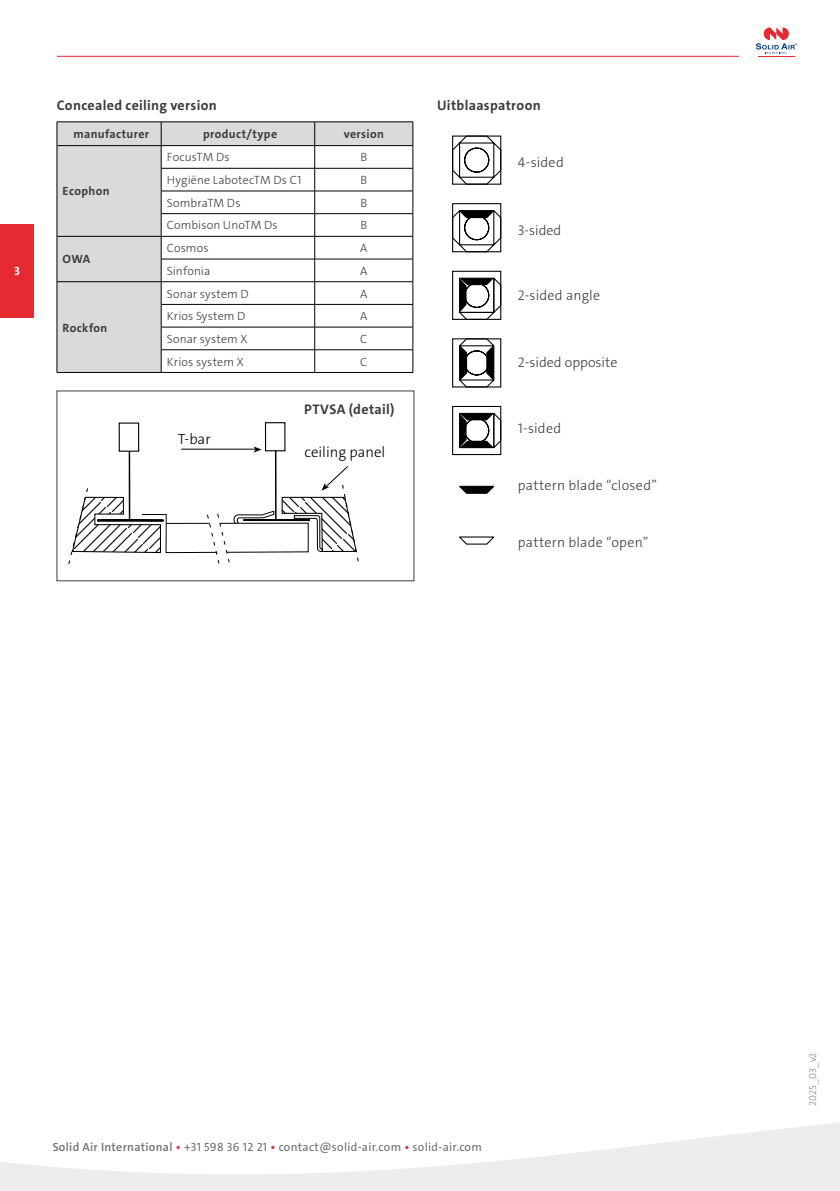
<style>
.page{position:relative;width:840px;height:1191px;background:#fff}
.page>*{position:absolute;margin:0;border:0;box-sizing:border-box;transform-origin:0 0}
.t1{font:300 14.8px "The Sans C4 s";color:#000}
.t2{font:300 14px "The Sans C4 s";letter-spacing:.015em;color:#3c3c3b}
.t3{font:700 14px "The Sans C4 s";letter-spacing:.02em;color:#3c3c3b}
.t4{font:300 12px "The Sans C4 s";letter-spacing:.01em;color:#3c3c3b}
.t5{font:12px "The Sans C4 s";letter-spacing:.025em;color:#706f6f}
.t6{font:700 12px "The Sans C4 s";letter-spacing:.03em;color:#3c3c3b}
.t7{font:700 12px "The Sans C4 s";color:#fff}
.t8{font:300 10px "The Sans C4 s";color:#878787}
.s1{font-weight:600}
.s2{font-weight:600;color:#e62a32}
</style>
<div class="page">
<div style="left:0;top:224px;width:34px;height:93px;background:#e62a32"></div>
<hr style="left:57px;top:56px;width:681px;height:1px;background:#e62a32">
<hr style="left:757px;top:56px;width:37px;height:1px;background:#e62a32">
<svg style="left:755px;top:27px;width:41px;height:27px"></svg>
<svg style="left:0;top:1123px;width:839px;height:68px"></svg>
<svg style="left:58px;top:122px;width:354px;height:250px"></svg>
<hr style="left:57px;top:121px;width:104px;height:1px;background:#000">
<hr style="left:161px;top:121px;width:153px;height:1px;background:#000">
<hr style="left:314px;top:121px;width:99px;height:1px;background:#000">
<hr style="left:161px;top:168px;width:153px;height:1px;background:#000">
<hr style="left:314px;top:168px;width:99px;height:1px;background:#000">
<hr style="left:161px;top:191px;width:153px;height:1px;background:#000">
<hr style="left:314px;top:191px;width:99px;height:1px;background:#000">
<hr style="left:161px;top:213px;width:153px;height:1px;background:#000">
<hr style="left:314px;top:213px;width:99px;height:1px;background:#000">
<hr style="left:57px;top:236px;width:104px;height:1px;background:#000">
<hr style="left:161px;top:236px;width:153px;height:1px;background:#000">
<hr style="left:314px;top:236px;width:99px;height:1px;background:#000">
<hr style="left:161px;top:259px;width:153px;height:1px;background:#000">
<hr style="left:314px;top:259px;width:99px;height:1px;background:#000">
<hr style="left:57px;top:281px;width:104px;height:1px;background:#000">
<hr style="left:161px;top:281px;width:153px;height:1px;background:#000">
<hr style="left:314px;top:281px;width:99px;height:1px;background:#000">
<hr style="left:161px;top:304px;width:153px;height:1px;background:#000">
<hr style="left:314px;top:304px;width:99px;height:1px;background:#000">
<hr style="left:161px;top:327px;width:153px;height:1px;background:#000">
<hr style="left:314px;top:327px;width:99px;height:1px;background:#000">
<svg style="left:57px;top:122px;width:1px;height:250px"></svg>
<hr style="left:161px;top:349px;width:153px;height:1px;background:#000">
<svg style="left:161px;top:122px;width:1px;height:250px"></svg>
<hr style="left:314px;top:349px;width:99px;height:1px;background:#000">
<svg style="left:314px;top:122px;width:1px;height:250px"></svg>
<svg style="left:412px;top:122px;width:1px;height:250px"></svg>
<hr style="left:57px;top:372px;width:104px;height:1px;background:#000">
<hr style="left:161px;top:372px;width:153px;height:1px;background:#000">
<hr style="left:314px;top:372px;width:99px;height:1px;background:#000">
<hr style="left:57px;top:145px;width:104px;height:1px;background:#000">
<hr style="left:161px;top:145px;width:153px;height:1px;background:#000">
<hr style="left:314px;top:145px;width:98px;height:1px;background:#000">
<svg style="left:452px;top:135px;width:49px;height:50px"></svg>
<svg style="left:452px;top:203px;width:49px;height:252px"></svg>
<div style="left:459px;top:413px;width:35px;height:35px;border:1px solid #000"></div>
<svg style="left:459px;top:485px;width:36px;height:9px"></svg>
<svg style="left:459px;top:536px;width:36px;height:9px"></svg>
<div style="left:265px;top:422px;width:20px;height:29px;border:1px solid #000"></div>
<hr style="left:275px;top:450px;width:1px;height:70px;background:#000">
<hr style="left:181px;top:449px;width:76px;height:1px;background:#000">
<svg style="left:253px;top:446px;width:8px;height:6px"></svg>
<div style="left:119px;top:422px;width:20px;height:30px;border:1px solid #000"></div>
<hr style="left:129px;top:451px;width:1px;height:69px;background:#000">
<svg style="left:68px;top:465px;width:291px;height:100px"></svg>
<p class="t7" style="left:14px;top:263px;width:7px">3</p>
<p class="t3" style="left:57px;top:96px;width:161px">Concealed ceiling version</p>
<p class="t3" style="left:437px;top:96px;width:105px">Uitblaaspatroon</p>
<p class="t6" style="left:73px;top:126px;width:77px">manufacturer</p>
<p class="t6" style="left:203px;top:126px;width:75px">product/type</p>
<p class="t6" style="left:343px;top:126px;width:42px">version</p>
<p class="t6" style="left:63px;top:184px;width:48px">Ecophon</p>
<p class="t6" style="left:63px;top:252px;width:29px">OWA</p>
<p class="t6" style="left:63px;top:320px;width:46px">Rockfon</p>
<p class="t4" style="left:167px;top:150px;width:64px">FocusTM Ds</p>
<p class="t4" style="left:360px;top:150px;width:8px">B</p>
<p class="t4" style="left:167px;top:172px;width:136px">Hygiëne LabotecTM Ds C1</p>
<p class="t4" style="left:360px;top:172px;width:8px">B</p>
<p class="t4" style="left:167px;top:195px;width:75px">SombraTM Ds</p>
<p class="t4" style="left:360px;top:195px;width:8px">B</p>
<p class="t4" style="left:167px;top:218px;width:112px">Combison UnoTM Ds</p>
<p class="t4" style="left:360px;top:218px;width:8px">B</p>
<p class="t4" style="left:167px;top:240px;width:43px">Cosmos</p>
<p class="t4" style="left:360px;top:240px;width:9px">A</p>
<p class="t4" style="left:167px;top:263px;width:45px">Sinfonia</p>
<p class="t4" style="left:360px;top:263px;width:9px">A</p>
<p class="t4" style="left:167px;top:286px;width:83px">Sonar system D</p>
<p class="t4" style="left:360px;top:286px;width:9px">A</p>
<p class="t4" style="left:167px;top:308px;width:80px">Krios System D</p>
<p class="t4" style="left:360px;top:308px;width:9px">A</p>
<p class="t4" style="left:167px;top:331px;width:82px">Sonar system X</p>
<p class="t4" style="left:360px;top:331px;width:9px">C</p>
<p class="t4" style="left:167px;top:354px;width:78px">Krios system X</p>
<p class="t4" style="left:360px;top:354px;width:9px">C</p>
<p class="t1" style="left:177px;top:430px;width:34px">T-bar</p>
<p class="t3" style="left:304px;top:400px;width:92px">PTVSA (detail)</p>
<p class="t1" style="left:304px;top:442px;width:82px">ceiling panel</p>
<p class="t2" style="left:517px;top:153px;width:48px">4-sided</p>
<p class="t2" style="left:517px;top:221px;width:45px">3-sided</p>
<p class="t2" style="left:517px;top:286px;width:84px">2-sided angle</p>
<p class="t2" style="left:517px;top:353px;width:101px">2-sided opposite</p>
<p class="t2" style="left:517px;top:419px;width:45px">1-sided</p>
<p class="t2" style="left:517px;top:476px;width:141px">pattern blade “closed”</p>
<p class="t2" style="left:517px;top:533px;width:132px">pattern blade “open”</p>
<p class="t5" style="left:53px;top:1139px;width:430px"><span class="s1">Solid Air International</span> <span class="s2">•</span> +31 598 36 12 21 <span class="s2">•</span> contact@solid-air.com <span class="s2">•</span> solid-air.com</p>
<p class="t8" style="left:805px;top:1106px;width:55px;rotate:-90deg">2025_03_v2</p>
</div>
